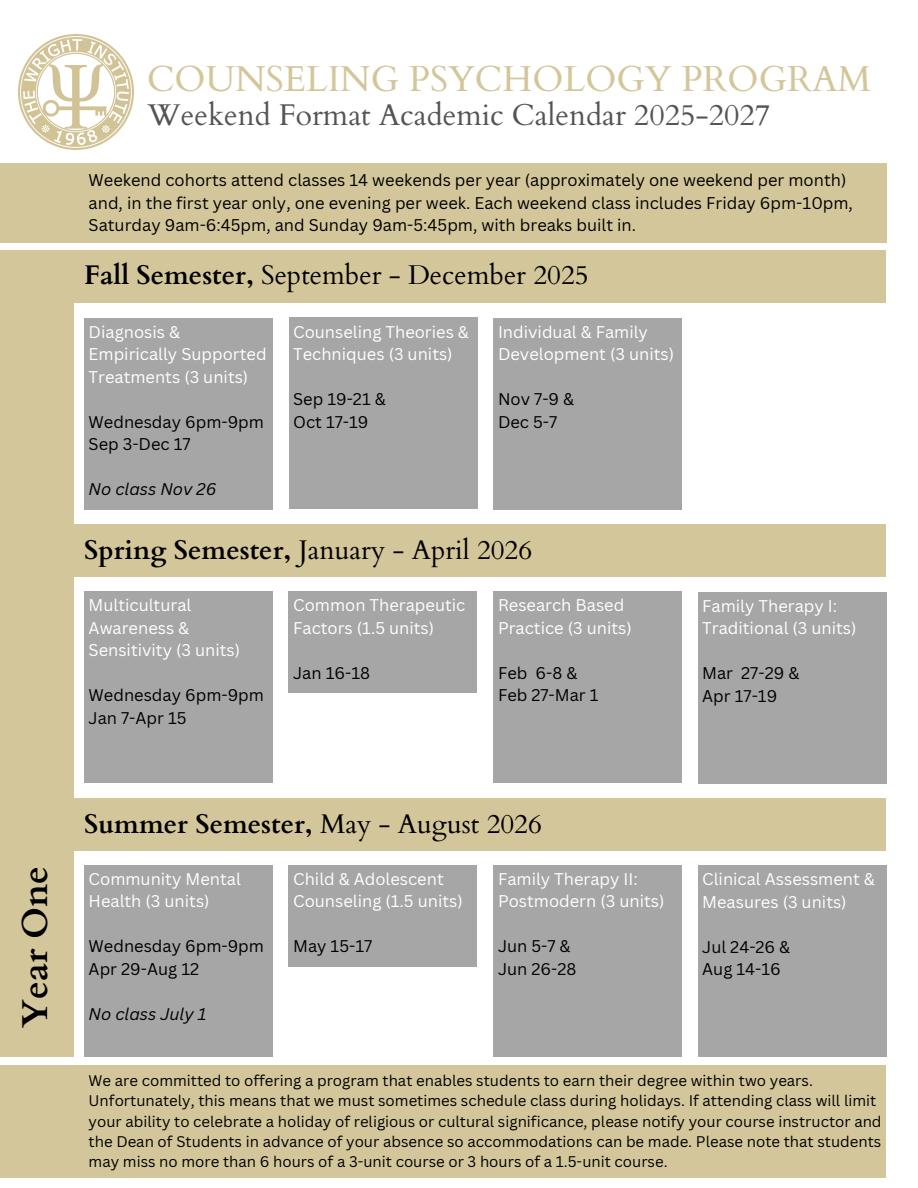
<style>
.page{position:relative;width:918px;height:1188px;background:#fff}
.page>*{position:absolute;margin:0;border:0;box-sizing:border-box;transform-origin:0 0}
.t1{font:36px "Cardo";color:#d3c69a}
.t2{font:700 36px "Cardo";color:#000}
.t3{font:30px "Cardo";color:#545454}
.t4{font:27px "Cardo";color:#000}
.t5{font:700 27px "Cardo";color:#000}
.t6{font:16.5px/22.5px "Canva Sans";color:#000}
.t7{font:16.5px/22.5px "Canva Sans";color:#fff}
.t8{font:italic 16.5px "Canva Sans";color:#000}
.t9{font:15px/20.2px "Canva Sans";color:#000}
.s1{font-weight:700}
.s2{font-weight:400}
</style>
<div class="page">
<img style="left:19px;top:34px;width:114px;height:115px">
<div style="left:0;top:164px;width:106px;height:79px;background:#d3c69a"></div>
<div style="left:84px;top:164px;width:802px;height:79px;background:#d3c69a"></div>
<div style="left:0;top:251px;width:73px;height:806px;background:#d3c69a"></div>
<div style="left:62px;top:251px;width:824px;height:52px;background:#d3c69a"></div>
<div style="left:62px;top:524px;width:824px;height:53px;background:#d3c69a"></div>
<div style="left:62px;top:798px;width:824px;height:53px;background:#d3c69a"></div>
<div style="left:84px;top:318px;width:189px;height:192px;background:#a6a6a6"></div>
<div style="left:289px;top:318px;width:188px;height:191px;background:#a6a6a6"></div>
<div style="left:494px;top:318px;width:188px;height:191px;background:#a6a6a6"></div>
<div style="left:84px;top:592px;width:189px;height:191px;background:#a6a6a6"></div>
<div style="left:289px;top:592px;width:188px;height:101px;background:#a6a6a6"></div>
<div style="left:494px;top:592px;width:188px;height:191px;background:#a6a6a6"></div>
<div style="left:698px;top:592px;width:188px;height:191px;background:#a6a6a6"></div>
<div style="left:84px;top:865px;width:189px;height:192px;background:#a6a6a6"></div>
<div style="left:289px;top:865px;width:188px;height:102px;background:#a6a6a6"></div>
<div style="left:494px;top:865px;width:188px;height:191px;background:#a6a6a6"></div>
<div style="left:698px;top:866px;width:188px;height:191px;background:#a6a6a6"></div>
<div style="left:0;top:1065px;width:106px;height:112px;background:#d3c69a"></div>
<div style="left:84px;top:1065px;width:802px;height:112px;background:#d3c69a"></div>
<h3 class="t2" style="left:12px;top:1028px;width:163px;rotate:-90deg">Year One</h3>
<p class="t1" style="left:147px;top:55px;width:726px">COUNSELING PSYCHOLOGY PROGRAM</p>
<p class="t3" style="left:148px;top:95px;width:624px">Weekend Format Academic Calendar 2025-2027</p>
<h1 class="t6" style="left:89px;top:168px;width:766px">Weekend cohorts attend classes 14 weekends per year (approximately one weekend per month) and, in the first year only, one evening per week. Each weekend class includes Friday 6pm-10pm,<br>Saturday 9am-6:45pm, and Sunday 9am-5:45pm, with breaks built in.</h1>
<p class="t4" style="left:84px;top:258px;width:506px"><span class="s1">Fall Semester,</span> September - December 2025</p>
<p class="t7" style="left:89px;top:320px;width:179px">Diagnosis &amp;<br>Empirically Supported<br>Treatments (3 units)</p>
<p class="t6" style="left:89px;top:410px;width:177px">Wednesday 6pm-9pm</p>
<p class="t6" style="left:89px;top:432px;width:104px">Sep 3-Dec 17</p>
<p class="t8" style="left:89px;top:477px;width:129px">No class Nov 26</p>
<p class="t7" style="left:293px;top:320px;width:177px">Counseling Theories &amp;<br>Techniques (3 units)</p>
<p class="t6" style="left:293px;top:387px;width:94px">Sep 19-21 &amp;</p>
<p class="t6" style="left:293px;top:410px;width:77px">Oct 17-19</p>
<p class="t7" style="left:498px;top:320px;width:178px">Individual &amp; Family<br>Development (3 units)</p>
<h4 class="t6" style="left:498px;top:387px;width:78px">Nov 7-9 &amp;</h4>
<p class="t6" style="left:498px;top:410px;width:61px">Dec 5-7</p>
<h2 class="t4" style="left:84px;top:532px;width:450px"><span class="s1">Spring Semester,</span> January - April 2026</h2>
<p class="t7" style="left:89px;top:594px;width:153px">Multicultural<br>Awareness &amp;<br>Sensitivity (3 units)</p>
<p class="t6" style="left:89px;top:684px;width:177px">Wednesday 6pm-9pm</p>
<p class="t6" style="left:89px;top:706px;width:100px">Jan 7-Apr 15</p>
<p class="t7" style="left:293px;top:594px;width:174px">Common Therapeutic<br>Factors (1.5 units)</p>
<p class="t6" style="left:293px;top:661px;width:78px">Jan 16-18</p>
<p class="t7" style="left:498px;top:594px;width:135px">Research Based<br>Practice (3 units)</p>
<p class="t6" style="left:498px;top:661px;width:81px">Feb 6-8 &amp;</p>
<p class="t6" style="left:498px;top:684px;width:102px">Feb 27-Mar 1</p>
<h4 class="t5" style="left:84px;top:806px;width:459px">Summer Semester, <span class="s2">May - August 2026</span></h4>
<p class="t7" style="left:89px;top:867px;width:154px">Community Mental<br>Health (3 units)</p>
<p class="t6" style="left:89px;top:935px;width:177px">Wednesday 6pm-9pm</p>
<p class="t6" style="left:89px;top:957px;width:112px">Apr 29-Aug 12</p>
<p class="t8" style="left:89px;top:1002px;width:120px">No class July 1</p>
<p class="t7" style="left:293px;top:867px;width:171px">Child &amp; Adolescent<br>Counseling (1.5 units)</p>
<p class="t6" style="left:293px;top:935px;width:81px">May 15-17</p>
<p class="t7" style="left:498px;top:867px;width:168px">Family Therapy II:<br>Postmodern (3 units)</p>
<p class="t6" style="left:498px;top:935px;width:74px">Jun 5-7 &amp;</p>
<p class="t6" style="left:498px;top:957px;width:80px">Jun 26-28</p>
<p class="t7" style="left:702px;top:594px;width:156px">Family Therapy I:<br>Traditional (3 units)</p>
<p class="t6" style="left:702px;top:662px;width:99px">Mar 27-29 &amp;</p>
<h4 class="t6" style="left:702px;top:684px;width:77px">Apr 17-19</h4>
<p class="t7" style="left:702px;top:868px;width:174px">Clinical Assessment &amp;<br>Measures (3 units)</p>
<p class="t6" style="left:702px;top:935px;width:89px">Jul 24-26 &amp;</p>
<p class="t6" style="left:702px;top:958px;width:80px">Aug 14-16</p>
<p class="t9" style="left:89px;top:1070px;width:795px">We are committed to offering a program that enables students to earn their degree within two years.<br>Unfortunately, this means that we must sometimes schedule class during holidays. If attending class will limit your ability to celebrate a holiday of religious or cultural significance, please notify your course instructor and the Dean of Students in advance of your absence so accommodations can be made. Please note that students may miss no more than 6 hours of a 3-unit course or 3 hours of a 1.5-unit course.</p>
</div>
